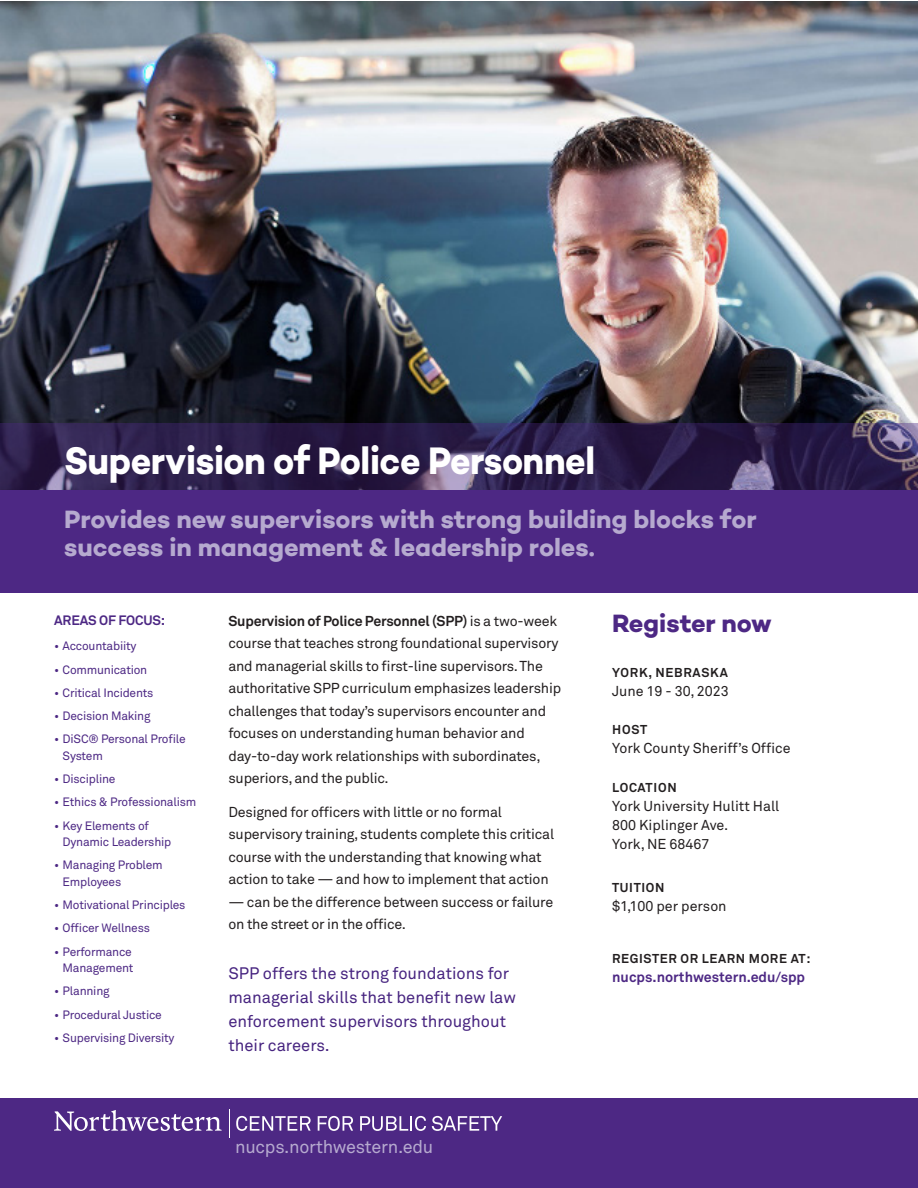
<style>
.page{position:relative;width:918px;height:1188px;background:#fff}
.page>*{position:absolute;margin:0;border:0;box-sizing:border-box;transform-origin:0 0}
.t1{font:39px "Campton Bold DEMO";letter-spacing:-.015em;color:#fff;scale:.92 1}
.t2{font:25.5px/28.5px "Campton Bold DEMO";letter-spacing:-.005em;color:#b6aacf}
.t3{font:25.5px "Campton Bold DEMO";letter-spacing:-.01em;color:#4d2884}
.t4{font:18px "Akkurat Pro";letter-spacing:-.015em;color:#b6aacf}
.Call-out{font:16.5px/24px "Akkurat Pro";color:#472480}
.t5{font:14.25px/22.5px "Akkurat Pro";letter-spacing:-.015em;color:#231f20}
.t6{font:700 14.25px "Akkurat Pro";color:#4d2884}
.t7{font:700 13.5px "Akkurat Pro";letter-spacing:-.01em;color:#4d2884}
.t8{font:700 12.75px "Akkurat Pro";letter-spacing:.05em;color:#231f20}
.t9{font:12px/16.5px "Akkurat Pro";letter-spacing:-.02em;color:#4d2884}
.s1{font-weight:700}
</style>
<div class="page">
<img style="left:0;top:2px;width:918px;height:422px">
<div style="left:0;top:1098px;width:918px;height:90px;background:#4d2884"></div>
<div style="left:0;top:490px;width:918px;height:103px;background:#4d2884"></div>
<svg style="left:0;top:424px;width:918px;height:66px;background:#31244e"></svg>
<svg style="left:236px;top:1116px;width:75px;height:15px"></svg>
<svg style="left:318px;top:1116px;width:35px;height:15px"></svg>
<svg style="left:360px;top:1116px;width:66px;height:15px"></svg>
<svg style="left:432px;top:1116px;width:70px;height:15px"></svg>
<svg style="left:54px;top:1110px;width:168px;height:21px"></svg>
<svg style="left:229px;top:1109px;width:1px;height:29px"></svg>
<p class="t1" style="left:64px;top:438px;width:579px">Supervision of Police Personnel</p>
<p class="t2" style="left:64px;top:505px;width:694px">Provides new supervisors with strong building blocks for success in management &amp; leadership roles.</p>
<p class="t7" style="left:54px;top:612px;width:113px">AREAS OF FOCUS:</p>
<p class="t9" style="left:54px;top:638px;width:84px">• Accountabiity</p>
<p class="t9" style="left:54px;top:662px;width:95px">• Communication</p>
<p class="t9" style="left:54px;top:685px;width:101px">• Critical Incidents</p>
<p class="t9" style="left:54px;top:708px;width:98px">• Decision Making</p>
<p class="t9" style="left:63px;top:731px;width:124px;text-indent:-9px">• DiSC® Personal Profile<br>System</p>
<p class="t9" style="left:54px;top:771px;width:63px">• Discipline</p>
<p class="t9" style="left:54px;top:794px;width:144px">• Ethics &amp; Professionalism</p>
<p class="t9" style="left:63px;top:818px;width:110px;text-indent:-9px">• Key Elements of<br>Dynamic Leadership</p>
<p class="t9" style="left:63px;top:857px;width:102px;text-indent:-9px">• Managing Problem<br>Employees</p>
<p class="t9" style="left:54px;top:897px;width:133px">• Motivational Principles</p>
<p class="t9" style="left:54px;top:920px;width:97px">• Officer Wellness</p>
<p class="t9" style="left:54px;top:944px;width:81px;text-align:right">• Performance<br>Management</p>
<p class="t9" style="left:54px;top:983px;width:57px">• Planning</p>
<p class="t9" style="left:54px;top:1007px;width:109px">• Procedural Justice</p>
<p class="t9" style="left:54px;top:1030px;width:122px">• Supervising Diversity</p>
<p class="t5" style="left:228px;top:610px;width:334px"><span class="s1">Supervision of Police Personnel (SPP)</span> is a two-week course that teaches strong foundational supervisory and managerial skills to first-line supervisors. The authoritative SPP curriculum emphasizes leadership challenges that today’s supervisors encounter and focuses on understanding human behavior and day-to-day work relationships with subordinates, superiors, and the public.</p>
<p class="t5" style="left:228px;top:801px;width:327px">Designed for officers with little or no formal supervisory training, students complete this critical course with the understanding that knowing what action to take — and how to implement that action</p>
<p class="t5" style="left:228px;top:891px;width:326px">— can be the difference between success or failure on the street or in the office.</p>
<p class="t3" style="left:612px;top:609px;width:161px">Register now</p>
<p class="t8" style="left:612px;top:665px;width:117px">YORK, NEBRASKA</p>
<p class="t5" style="left:612px;top:680px;width:118px">June 19 - 30, 2023</p>
<p class="t8" style="left:612px;top:722px;width:36px">HOST</p>
<p class="t5" style="left:612px;top:737px;width:180px">York County Sheriff’s Office</p>
<p class="t8" style="left:612px;top:779px;width:66px">LOCATION</p>
<p class="t5" style="left:612px;top:796px;width:169px;line-height:19.2px">York University Hulitt Hall<br>800 Kiplinger Ave.<br>York, NE 68467</p>
<p class="t8" style="left:612px;top:880px;width:54px">TUITION</p>
<p class="t5" style="left:612px;top:895px;width:116px">$1,100 per person</p>
<p class="t8" style="left:612px;top:951px;width:200px">REGISTER OR LEARN MORE AT:</p>
<p class="Call-out" style="left:228px;top:962px;width:282px">SPP offers the strong foundations for</p>
<p class="t6" style="left:612px;top:968px;width:195px">nucps.northwestern.edu/spp</p>
<p class="Call-out" style="left:228px;top:986px;width:289px">managerial skills that benefit new law enforcement supervisors throughout their careers.</p>
<p class="t4" style="left:235px;top:1136px;width:200px">nucps.northwestern.edu</p>
</div>
